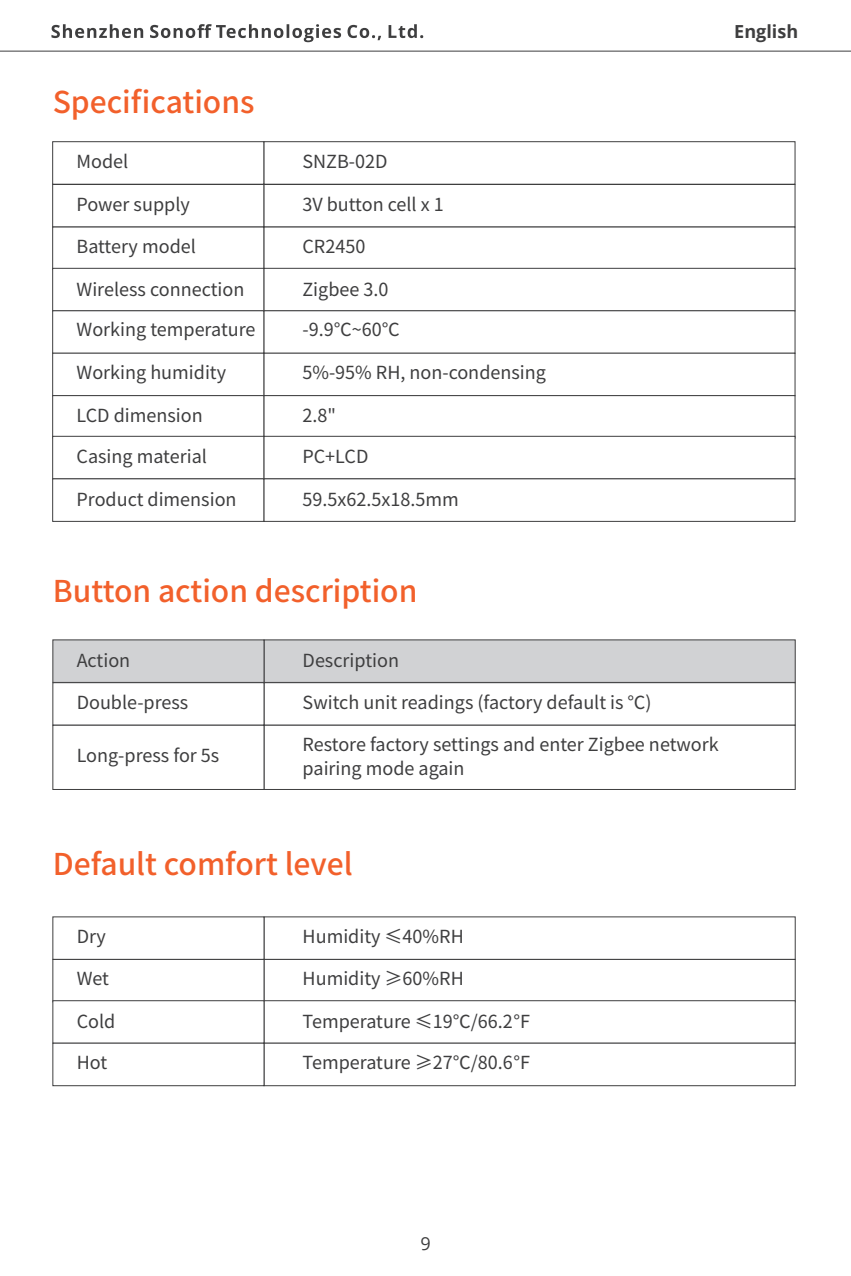
<style>
.page{position:relative;width:851px;height:1276px;background:#fff}
.page>*{position:absolute;margin:0;border:0;box-sizing:border-box;transform-origin:0 0}
.t1{font:500 30px "Source Han Sans CN";color:#f2602b}
.t2{font:18px/24px "Source Han Sans CN";color:#3e3e3f}
.t3{font:700 18px "Open Sans";color:#3e3e3f}
.t4{font:18px "Open Sans";color:#3e3e3f}
</style>
<div class="page">
<div style="left:263px;top:141px;width:532px;height:44px;background:#fff;border:1px solid #3e3e3f"></div>
<div style="left:52px;top:141px;width:212px;height:44px;background:#fff;border:1px solid #3e3e3f"></div>
<div style="left:263px;top:184px;width:532px;height:43px;background:#fff;border:1px solid #3e3e3f"></div>
<div style="left:52px;top:184px;width:212px;height:43px;background:#fff;border:1px solid #3e3e3f"></div>
<div style="left:263px;top:268px;width:532px;height:43px;background:#fff;border:1px solid #3e3e3f"></div>
<div style="left:52px;top:268px;width:212px;height:43px;background:#fff;border:1px solid #3e3e3f"></div>
<div style="left:263px;top:310px;width:532px;height:44px;background:#fff;border:1px solid #3e3e3f"></div>
<div style="left:52px;top:310px;width:212px;height:44px;background:#fff;border:1px solid #3e3e3f"></div>
<div style="left:263px;top:353px;width:532px;height:43px;background:#fff;border:1px solid #3e3e3f"></div>
<div style="left:52px;top:353px;width:212px;height:43px;background:#fff;border:1px solid #3e3e3f"></div>
<div style="left:263px;top:395px;width:532px;height:43px;background:#fff;border:1px solid #3e3e3f"></div>
<div style="left:52px;top:395px;width:212px;height:43px;background:#fff;border:1px solid #3e3e3f"></div>
<div style="left:263px;top:436px;width:532px;height:43px;background:#fff;border:1px solid #3e3e3f"></div>
<div style="left:52px;top:436px;width:212px;height:43px;background:#fff;border:1px solid #3e3e3f"></div>
<div style="left:263px;top:478px;width:532px;height:44px;background:#fff;border:1px solid #3e3e3f"></div>
<div style="left:52px;top:478px;width:212px;height:44px;background:#fff;border:1px solid #3e3e3f"></div>
<div style="left:263px;top:959px;width:532px;height:43px;background:#fff;border:1px solid #3e3e3f"></div>
<div style="left:52px;top:959px;width:212px;height:43px;background:#fff;border:1px solid #3e3e3f"></div>
<div style="left:263px;top:1000px;width:532px;height:43px;background:#fff;border:1px solid #3e3e3f"></div>
<div style="left:52px;top:1000px;width:212px;height:43px;background:#fff;border:1px solid #3e3e3f"></div>
<div style="left:263px;top:1042px;width:532px;height:44px;background:#fff;border:1px solid #3e3e3f"></div>
<div style="left:52px;top:1042px;width:212px;height:44px;background:#fff;border:1px solid #3e3e3f"></div>
<hr style="left:0;top:51px;width:850px;height:1px;background:#3e3e3f">
<svg style="left:51px;top:24px;width:372px;height:18px"></svg>
<div style="left:263px;top:639px;width:532px;height:44px;background:#d1d2d4"></div>
<div style="left:52px;top:639px;width:212px;height:44px;background:#d1d2d4"></div>
<div style="left:263px;top:682px;width:532px;height:43px;background:#fff;border:1px solid #3e3e3f"></div>
<div style="left:52px;top:682px;width:212px;height:43px;background:#fff;border:1px solid #3e3e3f"></div>
<div style="left:263px;top:725px;width:532px;height:65px;background:#fff;border:1px solid #3e3e3f"></div>
<div style="left:52px;top:725px;width:212px;height:65px;background:#fff;border:1px solid #3e3e3f"></div>
<h1 class="t1" style="left:53px;top:85px;width:203px">Specifications</h1>
<p class="t2" style="left:76px;top:150px;width:53px">Model</p>
<p class="t2" style="left:76px;top:192px;width:115px">Power supply</p>
<p class="t2" style="left:76px;top:235px;width:121px">Battery model</p>
<p class="t2" style="left:76px;top:277px;width:169px">Wireless connection</p>
<p class="t2" style="left:76px;top:318px;width:180px">Working temperature</p>
<p class="t2" style="left:76px;top:361px;width:151px">Working humidity</p>
<p class="t2" style="left:76px;top:403px;width:128px">LCD dimension</p>
<p class="t2" style="left:76px;top:445px;width:132px">Casing material</p>
<p class="t2" style="left:76px;top:487px;width:161px">Product dimension</p>
<p class="t2" style="left:302px;top:150px;width:87px">SNZB-02D</p>
<p class="t2" style="left:302px;top:192px;width:143px">3V button cell x 1</p>
<p class="t2" style="left:302px;top:235px;width:64px">CR2450</p>
<p class="t2" style="left:302px;top:277px;width:88px">Zigbee 3.0</p>
<p class="t2" style="left:302px;top:318px;width:99px">-9.9℃~60℃</p>
<p class="t2" style="left:302px;top:361px;width:245px">5%-95% RH, non-condensing</p>
<p class="t2" style="left:302px;top:403px;width:35px">2.8"</p>
<p class="t2" style="left:302px;top:445px;width:67px">PC+LCD</p>
<p class="t2" style="left:302px;top:487px;width:158px">59.5x62.5x18.5mm</p>
<p class="t3" style="left:734px;top:19px;width:65px">English</p>
<h1 class="t1" style="left:53px;top:574px;width:366px">Button action description</h1>
<p class="t2" style="left:77px;top:648px;width:55px">Action</p>
<p class="t2" style="left:77px;top:691px;width:113px">Double-press</p>
<p class="t2" style="left:77px;top:744px;width:144px">Long-press for 5s</p>
<p class="t2" style="left:302px;top:648px;width:98px">Description</p>
<p class="t2" style="left:302px;top:691px;width:350px">Switch unit readings (factory default is ℃)</p>
<p class="t2" style="left:302px;top:732px;width:417px">Restore factory settings and enter Zigbee network pairing mode again</p>
<h1 class="t1" style="left:53px;top:847px;width:301px">Default comfort level</h1>
<p class="t2" style="left:77px;top:925px;width:31px">Dry</p>
<p class="t2" style="left:77px;top:967px;width:34px">Wet</p>
<p class="t2" style="left:77px;top:1010px;width:40px">Cold</p>
<p class="t2" style="left:77px;top:1050px;width:32px">Hot</p>
<p class="t2" style="left:302px;top:925px;width:163px">Humidity ≤40%RH</p>
<p class="t2" style="left:302px;top:967px;width:163px">Humidity ≥60%RH</p>
<p class="t2" style="left:302px;top:1010px;width:230px">Temperature ≤19℃/66.2℉</p>
<p class="t2" style="left:302px;top:1050px;width:230px">Temperature ≥27℃/80.6℉</p>
<p class="t4" style="left:420px;top:1231px;width:12px">9</p>
</div>
